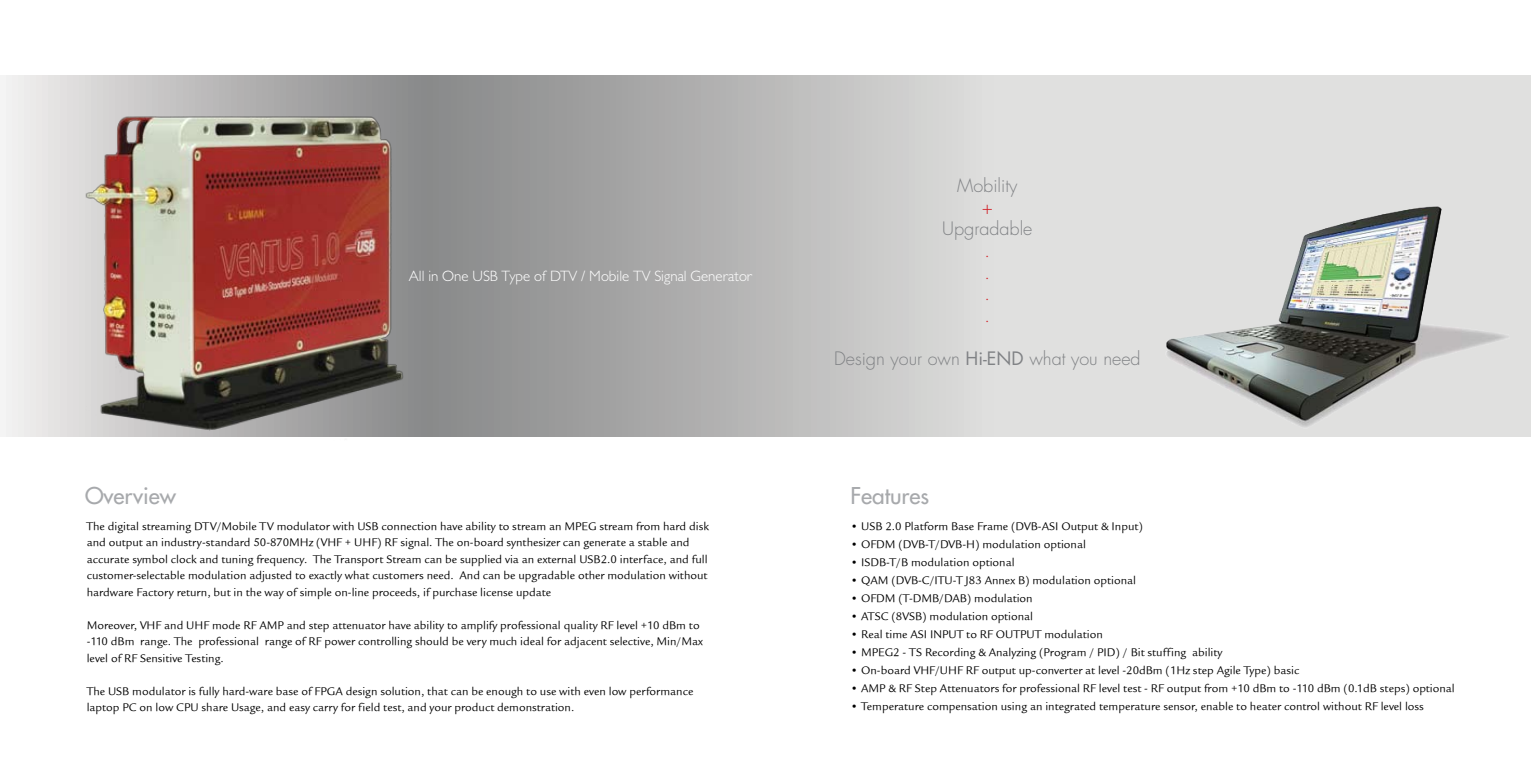
<style>
.page{position:relative;width:1531px;height:766px;background:#fff}
.page>*{position:absolute;margin:0;border:0;box-sizing:border-box;transform-origin:0 0}
.t1{font:500 22.5px "Futura Std";color:#a7a9ac}
.t2{font:300 18px "Futura Std";color:#808285}
.t3{font:300 18px/21.6px "Futura Std";color:#d2232a;text-align:justify}
.t4{font:300 15px "Gill Sans MT Pro";color:#fff}
.t5{font:12px/16.5px "Legacy Sans ITCTT Book";color:#000}
.s1{font-weight:400}
</style>
<div class="page">
<svg style="left:0;top:75px;width:1531px;height:362px;background:#c2c2c2"></svg>
<img style="left:1159px;top:181px;width:372px;height:254px">
<img style="left:77px;top:109px;width:333px;height:328px">
<h1 class="t1" style="left:85px;top:481px;width:92px">Overview</h1>
<p class="t4" style="left:409px;top:267px;width:345px">All in One USB Type of DTV / Mobile TV Signal Generator</p>
<p class="t5" style="left:87px;top:517px;width:624px">The digital streaming DTV/Mobile TV modulator with USB connection have ability to stream an MPEG stream from hard disk and output an industry-standard 50-870MHz (VHF + UHF) RF signal. The on-board synthesizer can generate a stable and accurate symbol clock and tuning frequency. The Transport Stream can be supplied via an external USB2.0 interface, and full customer-selectable modulation adjusted to exactly what customers need. And can be upgradable other modulation without hardware Factory return, but in the way of simple on-line proceeds, if purchase license update</p>
<p class="t5" style="left:87px;top:616px;width:617px">Moreover, VHF and UHF mode RF AMP and step attenuator have ability to amplify professional quality RF level +10 dBm to -110 dBm range. The professional range of RF power controlling should be very much ideal for adjacent selective, Min/Max level of RF Sensitive Testing.</p>
<p class="t5" style="left:87px;top:682px;width:608px">The USB modulator is fully hard-ware base of FPGA design solution, that can be enough to use with even low performance laptop PC on low CPU share Usage, and easy carry for field test, and your product demonstration.</p>
<h2 class="t2" style="left:957px;top:175px;width:62px">Mobility</h2>
<h2 class="t3" style="left:982px;top:197px;width:13px">+</h2>
<h2 class="t2" style="left:942px;top:218px;width:92px">Upgradable</h2>
<h2 class="t3" style="left:984px;top:240px;width:7px">. . . .</h2>
<h2 class="t2" style="left:834px;top:347px;width:308px">Design your own <span class="s1">Hi-End</span> what you need</h2>
<h1 class="t1" style="left:850px;top:481px;width:80px">Features</h1>
<p class="t5" style="left:850px;top:517px;width:294px">• USB 2.0 Platform Base Frame (DVB-ASI Output &amp; Input)</p>
<p class="t5" style="left:850px;top:535px;width:237px">• OFDM (DVB-T/DVB-H) modulation optional</p>
<p class="t5" style="left:850px;top:553px;width:165px">• ISDB-T/B modulation optional</p>
<p class="t5" style="left:850px;top:571px;width:287px">• QAM (DVB-C/ITU-T J83 Annex B) modulation optional</p>
<p class="t5" style="left:850px;top:589px;width:184px">• OFDM (T-DMB/DAB) modulation</p>
<p class="t5" style="left:850px;top:607px;width:184px">• ATSC (8VSB) modulation optional</p>
<p class="t5" style="left:850px;top:625px;width:254px">• Real time ASI INPUT to RF OUTPUT modulation</p>
<p class="t5" style="left:850px;top:643px;width:373px">• MPEG2 - TS Recording &amp; Analyzing (Program / PID) / Bit stuffing ability</p>
<p class="t5" style="left:850px;top:661px;width:450px">• On-board VHF/UHF RF output up-converter at level -20dBm (1Hz step Agile Type) basic</p>
<p class="t5" style="left:850px;top:679px;width:606px">• AMP &amp; RF Step Attenuators for professional RF level test - RF output from +10 dBm to -110 dBm (0.1dB steps) optional</p>
<p class="t5" style="left:850px;top:697px;width:575px">• Temperature compensation using an integrated temperature sensor, enable to heater control without RF level loss</p>
</div>
